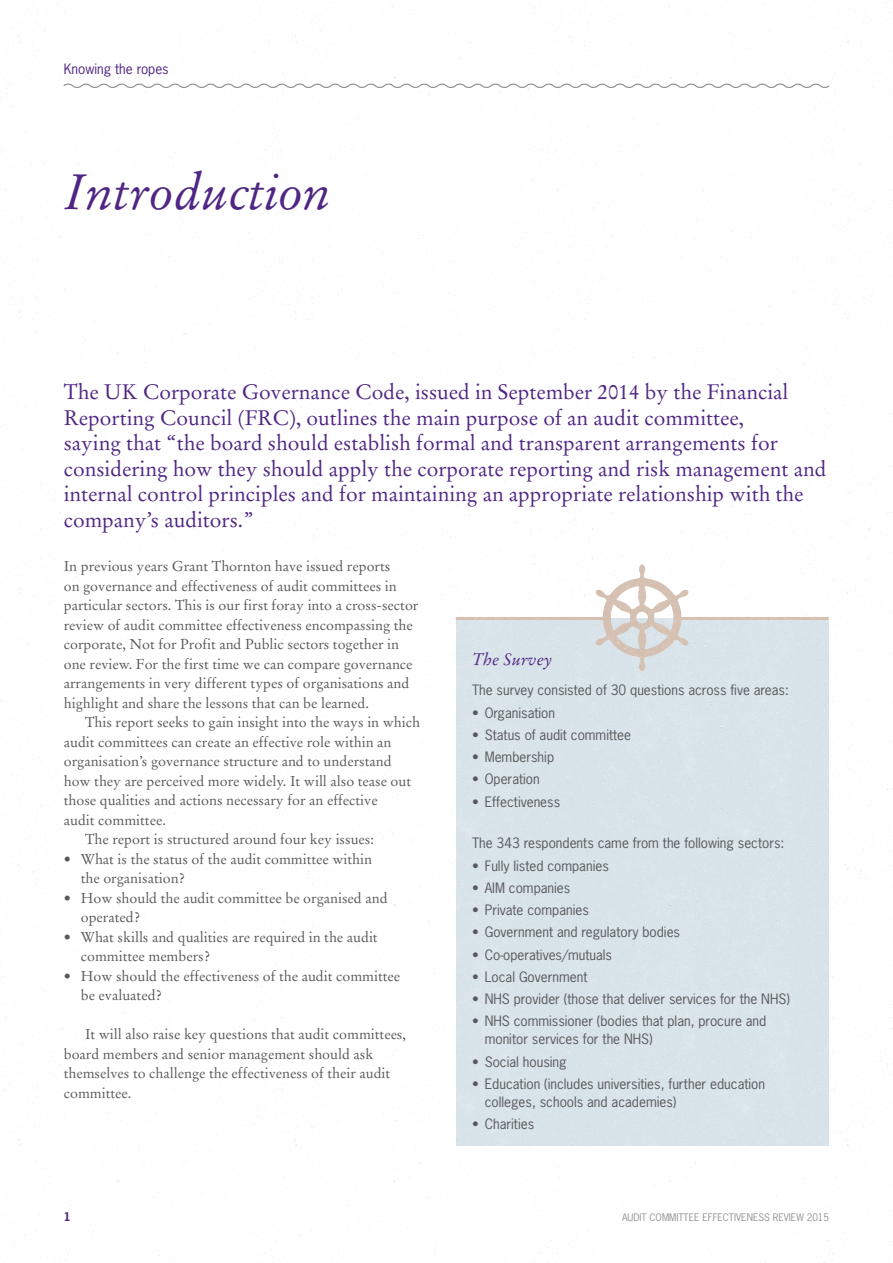
<style>
.page{position:relative;width:893px;height:1263px;background:#fff}
.page>*{position:absolute;margin:0;border:0;box-sizing:border-box;transform-origin:0 0}
.t1{font:italic 49.5px "Stempel Garamond LT Std";color:#4f2683}
.t2{font:21px/25.5px "Stempel Garamond LT Std";color:#4f2683}
.t3{font:italic 16.5px "Stempel Garamond LT Std";color:#4f2683}
.t4{font:14.25px/19.5px "Stempel Garamond LT Std";color:#58595b}
.t5{font:13.5px/18px "News Gothic Std";color:#58595b}
.t6{font:13.5px "News Gothic Std";color:#4f2683}
.t7{font:700 11.25px "News Gothic Std";color:#4f2683}
.t8{font:9.75px "News Gothic Std";color:#919195}
</style>
<div class="page">
<img style="left:0;top:1px;width:893px;height:1262px">
<svg style="left:62px;top:82px;width:769px;height:8px"></svg>
<p class="t6" style="left:64px;top:61px;width:107px">Knowing the ropes</p>
<h1 class="t1" style="left:64px;top:162px;width:268px">Introduction</h1>
<p class="t2" style="left:64px;top:379px;width:764px">The UK Corporate Governance Code, issued in September 2014 by the Financial Reporting Council (FRC), outlines the main purpose of an audit committee,<br>saying that “the board should establish formal and transparent arrangements for considering how they should apply the corporate reporting and risk management and internal control principles and for maintaining an appropriate relationship with the company’s auditors.”</p>
<p class="t4" style="left:64px;top:556px;width:356px">In previous years Grant Thornton have issued reports<br>on governance and effectiveness of audit committees in particular sectors. This is our first foray into a cross-sector review of audit committee effectiveness encompassing the corporate, Not for Profit and Public sectors together in one review. For the first time we can compare governance arrangements in very different types of organisations and highlight and share the lessons that can be learned.</p>
<p class="t4" style="left:85px;top:712px;width:336px">This report seeks to gain insight into the ways in which</p>
<p class="t4" style="left:64px;top:732px;width:329px">audit committees can create an effective role within an</p>
<p class="t4" style="left:64px;top:751px;width:329px">organisation’s governance structure and to understand</p>
<p class="t4" style="left:64px;top:771px;width:349px">how they are perceived more widely. It will also tease out</p>
<p class="t4" style="left:64px;top:790px;width:315px">those qualities and actions necessary for an effective</p>
<p class="t4" style="left:64px;top:810px;width:104px">audit committee.</p>
<p class="t4" style="left:85px;top:829px;width:291px">The report is structured around four key issues:</p>
<p class="t4" style="left:81px;top:849px;width:293px;text-indent:-17px">• What is the status of the audit committee within the organisation?</p>
<p class="t4" style="left:81px;top:888px;width:308px;text-indent:-17px">• How should the audit committee be organised and operated?</p>
<p class="t4" style="left:81px;top:927px;width:298px;text-indent:-17px">• What skills and qualities are required in the audit committee members?</p>
<p class="t4" style="left:81px;top:966px;width:321px;text-indent:-17px">• How should the effectiveness of the audit committee be evaluated?</p>
<p class="t4" style="left:64px;top:1024px;width:344px;text-indent:21px">It will also raise key questions that audit committees, board members and senior management should ask themselves to challenge the effectiveness of their audit committee.</p>
<p class="t3" style="left:472px;top:649px;width:82px">The Survey</p>
<p class="t5" style="left:472px;top:681px;width:318px">The survey consisted of 30 questions across five areas:</p>
<p class="t5" style="left:472px;top:703px;width:85px">• Organisation</p>
<p class="t5" style="left:472px;top:726px;width:161px">• Status of audit committee</p>
<p class="t5" style="left:472px;top:748px;width:84px">• Membership</p>
<p class="t5" style="left:472px;top:770px;width:69px">• Operation</p>
<p class="t5" style="left:472px;top:792px;width:90px">• Effectiveness</p>
<p class="t5" style="left:472px;top:834px;width:314px">The 343 respondents came from the following sectors:</p>
<p class="t5" style="left:472px;top:856px;width:138px">• Fully listed companies</p>
<p class="t5" style="left:472px;top:879px;width:100px">• AIM companies</p>
<p class="t5" style="left:472px;top:901px;width:118px">• Private companies</p>
<p class="t5" style="left:472px;top:923px;width:210px">• Government and regulatory bodies</p>
<p class="t5" style="left:472px;top:945px;width:142px">• Co-operatives/mutuals</p>
<p class="t5" style="left:472px;top:967px;width:117px">• Local Government</p>
<p class="t5" style="left:472px;top:990px;width:319px">• NHS provider (those that deliver services for the NHS)</p>
<p class="t5" style="left:485px;top:1012px;width:283px;text-indent:-13px">• NHS commissioner (bodies that plan, procure and monitor services for the NHS)</p>
<p class="t5" style="left:472px;top:1052px;width:96px">• Social housing</p>
<p class="t5" style="left:485px;top:1074px;width:282px;text-indent:-13px">• Education (includes universities, further education colleges, schools and academies)</p>
<p class="t5" style="left:472px;top:1115px;width:64px">• Charities</p>
<p class="t7" style="left:64px;top:1209px;width:8px">1</p>
<p class="t8" style="left:622px;top:1211px;width:209px">AUDIT COMMITTEE EFFECTIVENESS REVIEW 2015</p>
</div>
